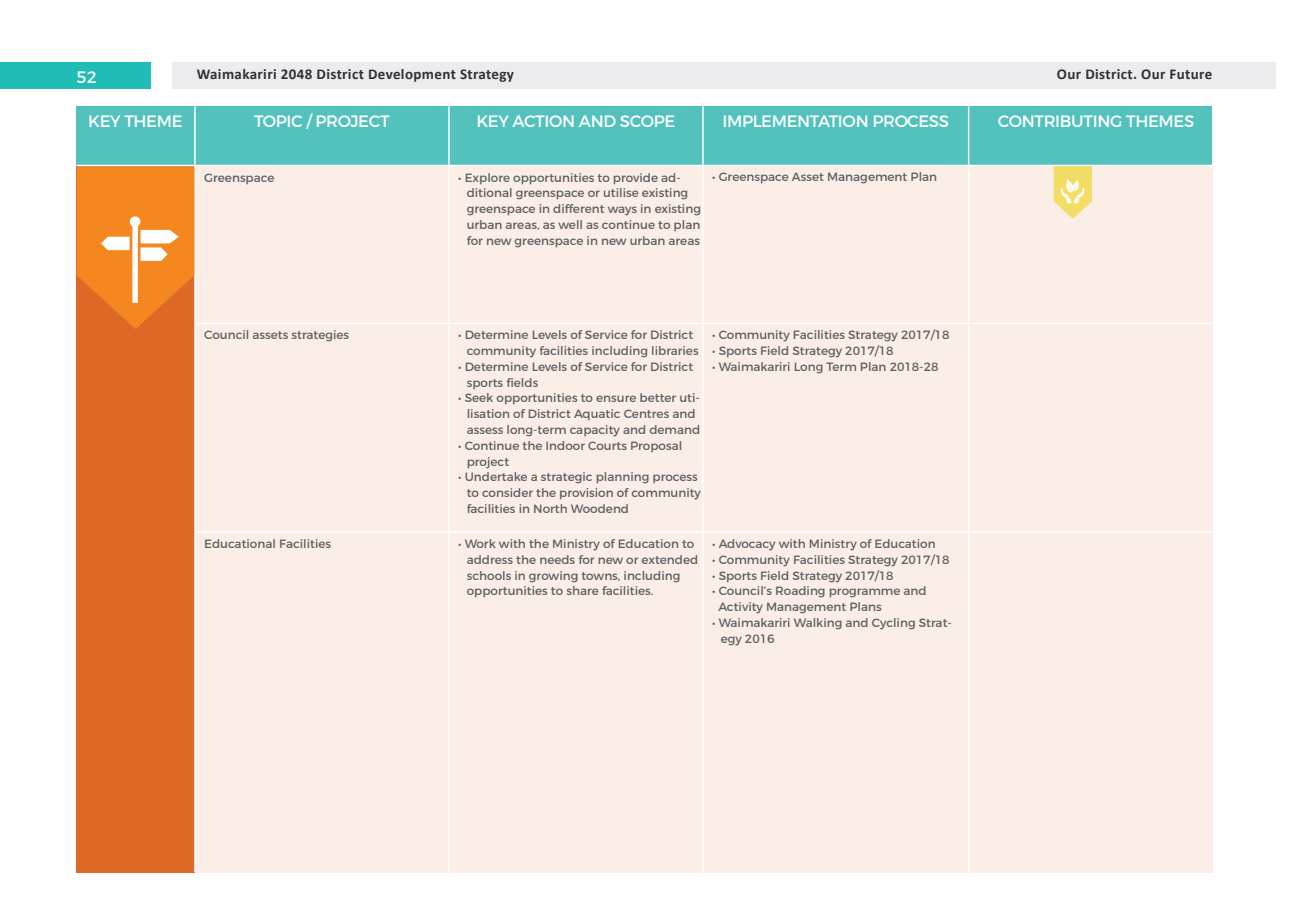
<style>
.page{position:relative;width:1289px;height:919px;background:#fff}
.page>*{position:absolute;margin:0;border:0;box-sizing:border-box;transform-origin:0 0}
.t1{font:16.5px "Montserrat";letter-spacing:-.02em;color:#fff}
.t2{font:700 15px "Calibri";letter-spacing:.025em;color:#2d323b}
.t3{font:12px/15.8px "Montserrat";color:#5d6162}
</style>
<div class="page">
<div style="left:77px;top:166px;width:118px;height:706px;background:#dc6a26"></div>
<div style="left:194px;top:166px;width:1018px;height:706px;background:#fbeee7"></div>
<div style="left:77px;top:106px;width:1135px;height:60px;background:#53c2bc"></div>
<hr style="left:194px;top:106px;width:2px;height:59px;background:#fff">
<hr style="left:448px;top:106px;width:1px;height:59px;background:#fff">
<hr style="left:702px;top:106px;width:1px;height:59px;background:#fff">
<hr style="left:967px;top:106px;width:2px;height:59px;background:#fff">
<hr style="left:77px;top:165px;width:118px;height:1px;background:#fff">
<hr style="left:195px;top:165px;width:254px;height:1px;background:#fff">
<hr style="left:194px;top:166px;width:2px;height:157px;background:#fff">
<hr style="left:449px;top:165px;width:254px;height:1px;background:#fff">
<hr style="left:448px;top:166px;width:1px;height:157px;background:#fff">
<hr style="left:703px;top:165px;width:265px;height:1px;background:#fff">
<hr style="left:702px;top:166px;width:1px;height:157px;background:#fff">
<hr style="left:968px;top:165px;width:254px;height:1px;background:#fff">
<hr style="left:967px;top:166px;width:2px;height:157px;background:#fff">
<hr style="left:194px;top:323px;width:255px;height:1px;background:#fff">
<hr style="left:194px;top:324px;width:2px;height:207px;background:#fff">
<hr style="left:449px;top:323px;width:254px;height:1px;background:#fff">
<hr style="left:448px;top:324px;width:1px;height:207px;background:#fff">
<hr style="left:703px;top:323px;width:265px;height:1px;background:#fff">
<hr style="left:702px;top:324px;width:1px;height:207px;background:#fff">
<hr style="left:968px;top:323px;width:254px;height:1px;background:#fff">
<hr style="left:967px;top:324px;width:2px;height:207px;background:#fff">
<hr style="left:194px;top:531px;width:255px;height:2px;background:#fff">
<hr style="left:194px;top:533px;width:2px;height:339px;background:#fff">
<hr style="left:449px;top:531px;width:254px;height:2px;background:#fff">
<hr style="left:448px;top:533px;width:1px;height:339px;background:#fff">
<hr style="left:703px;top:531px;width:265px;height:2px;background:#fff">
<hr style="left:702px;top:533px;width:1px;height:339px;background:#fff">
<hr style="left:968px;top:531px;width:254px;height:2px;background:#fff">
<hr style="left:967px;top:533px;width:2px;height:339px;background:#fff">
<svg style="left:77px;top:167px;width:117px;height:162px"></svg>
<svg style="left:1053px;top:166px;width:38px;height:53px"></svg>
<div style="left:173px;top:62px;width:1103px;height:27px;background:#ececee"></div>
<div style="left:1px;top:62px;width:150px;height:27px;background:#22bcb6"></div>
<h1 class="t1" style="left:77px;top:67px;width:22px">52</h1>
<p class="t2" style="left:197px;top:65px;width:319px">Waimakariri 2048 District Development Strategy</p>
<p class="t2" style="left:1056px;top:65px;width:157px">Our District. Our Future</p>
<h1 class="t1" style="left:88px;top:111px;width:96px">KEY THEME</h1>
<h1 class="t1" style="left:254px;top:111px;width:137px">TOPIC / PROJECT</h1>
<h1 class="t1" style="left:476px;top:111px;width:200px">KEY ACTION AND SCOPE</h1>
<h1 class="t1" style="left:722px;top:111px;width:228px">IMPLEMENTATION PROCESS</h1>
<h1 class="t1" style="left:997px;top:111px;width:198px">CONTRIBUTING THEMES</h1>
<p class="t3" style="left:204px;top:169px;width:72px">Greenspace</p>
<p class="t3" style="left:466px;top:169px;width:236px;text-indent:-9px">• Explore opportunities to provide ad&shy;ditional greenspace or utilise existing greenspace in different ways in existing urban areas, as well as continue to plan for new greenspace in new urban areas</p>
<p class="t3" style="left:712px;top:169px;width:226px">• Greenspace Asset Management Plan</p>
<p class="t3" style="left:204px;top:327px;width:146px">Council assets strategies</p>
<p class="t3" style="left:466px;top:327px;width:233px;text-indent:-9px">• Determine Levels of Service for District community facilities including libraries</p>
<p class="t3" style="left:466px;top:359px;width:228px;text-indent:-9px">• Determine Levels of Service for District sports fields</p>
<p class="t3" style="left:466px;top:390px;width:235px;text-indent:-9px">• Seek opportunities to ensure better uti&shy;lisation of District Aquatic Centres and assess long-term capacity and demand</p>
<p class="t3" style="left:466px;top:437px;width:217px;text-indent:-9px">• Continue the Indoor Courts Proposal project</p>
<p class="t3" style="left:466px;top:469px;width:236px;text-indent:-9px">• Undertake a strategic planning process to consider the provision of community facilities in North Woodend</p>
<p class="t3" style="left:712px;top:327px;width:239px">• Community Facilities Strategy 2017/18</p>
<p class="t3" style="left:712px;top:343px;width:183px">• Sports Field Strategy 2017/18</p>
<p class="t3" style="left:712px;top:359px;width:228px">• Waimakariri Long Term Plan 2018-28</p>
<p class="t3" style="left:204px;top:536px;width:128px">Educational Facilities</p>
<p class="t3" style="left:466px;top:536px;width:233px;text-indent:-9px">• Work with the Ministry of Education to address the needs for new or extended schools in growing towns, including opportunities to share facilities.</p>
<p class="t3" style="left:712px;top:536px;width:225px">• Advocacy with Ministry of Education</p>
<p class="t3" style="left:712px;top:551px;width:239px">• Community Facilities Strategy 2017/18</p>
<p class="t3" style="left:712px;top:567px;width:183px">• Sports Field Strategy 2017/18</p>
<p class="t3" style="left:718px;top:583px;width:210px;text-indent:-6px">• Council’s Roading programme and<br>Activity Management Plans</p>
<p class="t3" style="left:720px;top:614px;width:233px;text-indent:-9px">• Waimakariri Walking and Cycling Strat&shy;egy 2016</p>
</div>
